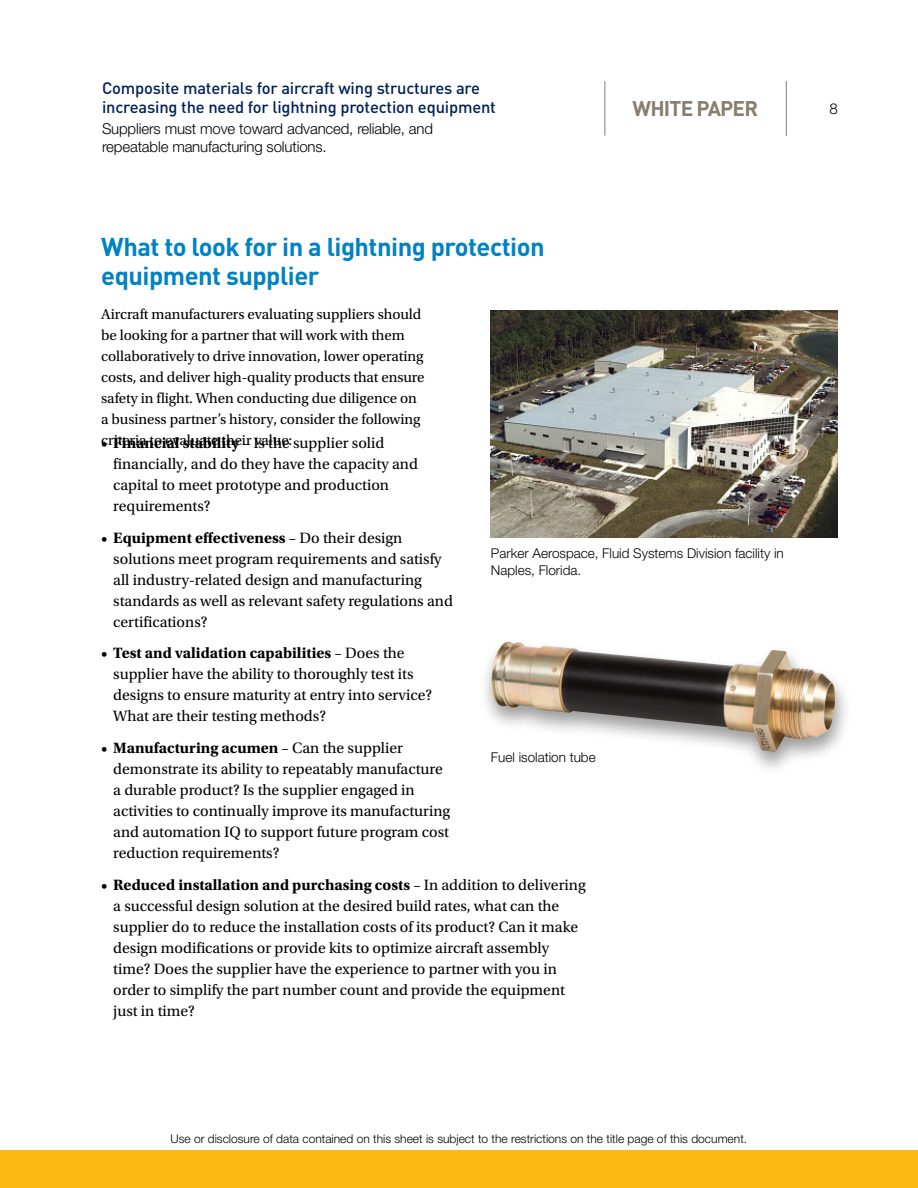
<style>
.page{position:relative;width:918px;height:1188px;background:#fff}
.page>*{position:absolute;margin:0;border:0;box-sizing:border-box;transform-origin:0 0}
.t1{font:700 25.5px/28.5px "DINOT";letter-spacing:-.02em;color:#0082c4}
.t2{font:700 21px "DINOT";letter-spacing:-.04em;color:#887d6e}
.t3{font:500 16.5px/19.5px "DINOT";letter-spacing:-.01em;color:#002157}
.t4{font:15.75px/21px "Utopia Std";color:#000}
.t5{font:15px/21px "Utopia Std";letter-spacing:-.005em;color:#000}
.t6{font:300 15px/18px "Helvetica Neue LT Std";letter-spacing:-.01em;color:#000}
.t7{font:300 13.5px/16.2px "Helvetica Neue LT Std";color:#000}
.t8{font:300 12px "Helvetica Neue LT Std";color:#000}
.s1{font-weight:700}
</style>
<div class="page">
<div style="left:0;top:1150px;width:918px;height:38px;background:#fdb913"></div>
<hr style="left:604px;top:81px;width:1px;height:55px;background:#887d6e">
<hr style="left:786px;top:81px;width:1px;height:55px;background:#887d6e">
<img style="left:491px;top:310px;width:346px;height:227px">
<div style="left:479px;top:637px;width:373px;height:139px;background:#000;opacity:.4"></div>
<img style="left:491px;top:642px;width:344px;height:110px">
<p class="t3" style="left:102px;top:77px;width:395px">Composite materials for aircraft wing structures are increasing the need for lightning protection equipment</p>
<p class="t6" style="left:102px;top:119px;width:333px">Suppliers must move toward advanced, reliable, and repeatable manufacturing solutions.</p>
<h2 class="t2" style="left:633px;top:95px;width:127px">WHITE PAPER</h2>
<p class="t6" style="left:829px;top:99px;width:10px">8</p>
<h1 class="t1" style="left:101px;top:232px;width:445px">What to look for in a lightning protection equipment supplier</h1>
<p class="t5" style="left:101px;top:304px;width:325px">Aircraft manufacturers evaluating suppliers should be looking for a partner that will work with them collaboratively to drive innovation, lower operating costs, and deliver high-quality products that ensure safety in flight. When conducting due diligence on a business partner’s history, consider the following criteria to evaluate their value:</p>
<p class="t4" style="left:113px;top:432px;width:306px;text-indent:-12px">• <span class="s1">Financial stability</span> – Is the supplier solid financially, and do they have the capacity and capital to meet prototype and production requirements?</p>
<p class="t4" style="left:113px;top:527px;width:341px;text-indent:-12px">• <span class="s1">Equipment effectiveness</span> – Do their design solutions meet program requirements and satisfy all industry-related design and manufacturing standards as well as relevant safety regulations and certifications?</p>
<p class="t4" style="left:113px;top:643px;width:320px;text-indent:-12px">• <span class="s1">Test and validation capabilities</span> – Does the supplier have the ability to thoroughly test its designs to ensure maturity at entry into service?<br>What are their testing methods?</p>
<p class="t4" style="left:113px;top:738px;width:339px;text-indent:-12px">• <span class="s1">Manufacturing acumen</span> – Can the supplier demonstrate its ability to repeatably manufacture a durable product? Is the supplier engaged in activities to continually improve its manufacturing and automation IQ to support future program cost reduction requirements?</p>
<p class="t4" style="left:113px;top:875px;width:474px;text-indent:-12px">• <span class="s1">Reduced installation and purchasing costs</span> – In addition to delivering a successful design solution at the desired build rates, what can the supplier do to reduce the installation costs of its product? Can it make design modifications or provide kits to optimize aircraft assembly time? Does the supplier have the experience to partner with you in order to simplify the part number count and provide the equipment just in time?</p>
<p class="t7" style="left:491px;top:545px;width:294px">Parker Aerospace, Fluid Systems Division facility in<br>Naples, Florida.</p>
<p class="t7" style="left:491px;top:749px;width:106px">Fuel isolation tube</p>
<p class="t8" style="left:170px;top:1131px;width:578px">Use or disclosure of data contained on this sheet is subject to the restrictions on the title page of this document.</p>
</div>
